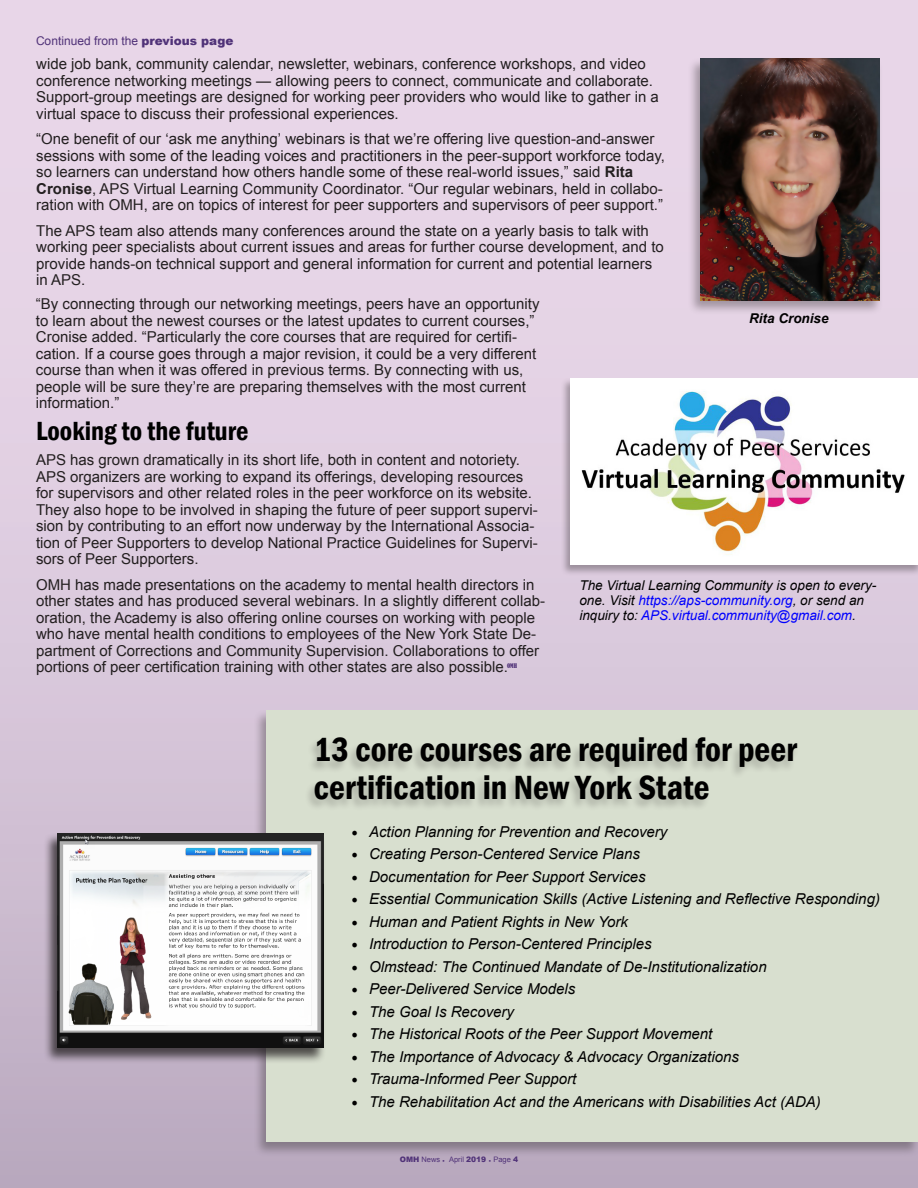
<style>
.page{position:relative;width:918px;height:1188px;background:#fff}
.page>*{position:absolute;margin:0;border:0;box-sizing:border-box;transform-origin:0 0}
.t1{font:600 condensed 34.5px/37.5px "Franklin Gothic";color:#000}
.t2{font:600 condensed 27px "Franklin Gothic";color:#000}
.t3{font:15px/16.5px "Arial";color:#231f20}
.t4{font:italic 15px "Arial";color:#000}
.t5{font:italic 13.5px/15px "Arial";color:#000}
.t6{font:italic 700 13.5px "Arial";color:#000}
.t7{font:12px "Arial";color:#503278}
.t8{font:7.5px "Arial";color:#503278}
.t9{font:condensed 6px "Bernard";color:#503278}
.s1{font-weight:900}
.s2{font-weight:700}
.s3{color:#00f}
.s4{font-family:"Minion Pro";font-size:18px}
</style>
<div class="page">
<div style="left:0;top:0;width:918px;height:1188px;background:linear-gradient(to bottom,#f1dff0,#c0afc5)"></div>
<div style="left:253px;top:710px;width:665px;height:448px;background:#231f20;opacity:.35"></div>
<div style="left:266px;top:710px;width:652px;height:432px;background:#d8dfcf"></div>
<div style="left:687px;top:58px;width:196px;height:258px;background:#231f20;opacity:.35"></div>
<img style="left:700px;top:58px;width:180px;height:242px">
<div style="left:304px;top:737px;width:496px;height:75px;background:#231f20;opacity:.25"></div>
<div style="left:561px;top:378px;width:357px;height:198px;background:#231f20;opacity:.35"></div>
<img style="left:570px;top:378px;width:348px;height:186px">
<div style="left:44px;top:833px;width:282px;height:231px;background:#231f20;opacity:.75"></div>
<img style="left:57px;top:833px;width:266px;height:215px">
<p class="t7" style="left:36px;top:33px;width:199px">Continued from the <span class="s1">previous page</span></p>
<p class="t3" style="left:36px;top:56px;width:624px">wide job bank, community calendar, newsletter, webinars, conference workshops, and video conference networking meetings — allowing peers to connect, communicate and collaborate.<br>Support-group meetings are designed for working peer providers who would like to gather in a virtual space to discuss their professional experiences.</p>
<p class="t3" style="left:36px;top:131px;width:630px">“One benefit of our ‘ask me anything’ webinars is that we’re offering live question-and-answer sessions with some of the leading voices and practitioners in the peer-support workforce today, so learners can understand how others handle some of these real-world issues,” said <span class="s2">Rita Cronise</span>, APS Virtual Learning Community Coordinator. “Our regular webinars, held in collabo&shy;ration with OMH, are on topics of interest for peer supporters and supervisors of peer support.”</p>
<p class="t3" style="left:36px;top:223px;width:629px">The APS team also attends many conferences around the state on a yearly basis to talk with working peer specialists about current issues and areas for further course development, and to provide hands-on technical support and general information for current and potential learners in APS.</p>
<p class="t3" style="left:36px;top:296px;width:505px">“By connecting through our networking meetings, peers have an opportunity to learn about the newest courses or the latest updates to current courses,” Cronise added. “Particularly the core courses that are required for certifi&shy;cation. If a course goes through a major revision, it could be a very different course than when it was offered in previous terms. By connecting with us, people will be sure they’re are preparing themselves with the most current information.”</p>
<p class="t2" style="left:36px;top:413px;width:214px">Looking to the future</p>
<p class="t3" style="left:36px;top:452px;width:503px">APS has grown dramatically in its short life, both in content and notoriety.<br>APS organizers are working to expand its offerings, developing resources for supervisors and other related roles in the peer workforce on its website.<br>They also hope to be involved in shaping the future of peer support supervi&shy;sion by contributing to an effort now underway by the International Associa&shy;tion of Peer Supporters to develop National Practice Guidelines for Supervi&shy;sors of Peer Supporters.</p>
<p class="t3" style="left:36px;top:576px;width:511px">OMH has made presentations on the academy to mental health directors in other states and has produced several webinars. In a slightly different collab&shy;oration, the Academy is also offering online courses on working with people who have mental health conditions to employees of the New York State De&shy;partment of Corrections and Community Supervision. Collaborations to offer portions of peer certification training with other states are also possible.</p>
<p class="t6" style="left:749px;top:309px;width:81px">Rita Cronise</p>
<p class="t5" style="left:579px;top:578px;width:298px">The Virtual Learning Community is open to every&shy;one. Visit <span class="s3">https://aps-community.org</span>, or send an inquiry to: <span class="s3">APS.virtual.community@gmail.com</span>.</p>
<p class="t9" style="left:507px;top:663px;width:12px">OMH</p>
<p class="t1" style="left:314px;top:730px;width:485px">13 core courses are required for peer certification in New York State</p>
<p class="t4" style="left:351px;top:822px;width:318px"><span class="s4">•</span> Action Planning for Prevention and Recovery</p>
<p class="t4" style="left:351px;top:844px;width:290px"><span class="s4">•</span> Creating Person-Centered Service Plans</p>
<p class="t4" style="left:351px;top:867px;width:296px"><span class="s4">•</span> Documentation for Peer Support Services</p>
<p class="t4" style="left:351px;top:889px;width:531px"><span class="s4">•</span> Essential Communication Skills (Active Listening and Reflective Responding)</p>
<p class="t4" style="left:351px;top:912px;width:279px"><span class="s4">•</span> Human and Patient Rights in New York</p>
<p class="t4" style="left:351px;top:934px;width:302px"><span class="s4">•</span> Introduction to Person-Centered Principles</p>
<p class="t4" style="left:351px;top:957px;width:417px"><span class="s4">•</span> Olmstead: The Continued Mandate of De-Institutionalization</p>
<p class="t4" style="left:351px;top:979px;width:226px"><span class="s4">•</span> Peer-Delivered Service Models</p>
<p class="t4" style="left:351px;top:1002px;width:165px"><span class="s4">•</span> The Goal Is Recovery</p>
<p class="t4" style="left:351px;top:1024px;width:363px"><span class="s4">•</span> The Historical Roots of the Peer Support Movement</p>
<p class="t4" style="left:351px;top:1047px;width:389px"><span class="s4">•</span> The Importance of Advocacy &amp; Advocacy Organizations</p>
<p class="t4" style="left:351px;top:1069px;width:227px"><span class="s4">•</span> Trauma-Informed Peer Support</p>
<p class="t4" style="left:351px;top:1092px;width:471px"><span class="s4">•</span> The Rehabilitation Act and the Americans with Disabilities Act (ADA)</p>
<p class="t8" style="left:400px;top:1155px;width:120px"><span class="s1">OMH</span> News ● April <span class="s1">2019</span> ● Page <span class="s1">4</span></p>
</div>
